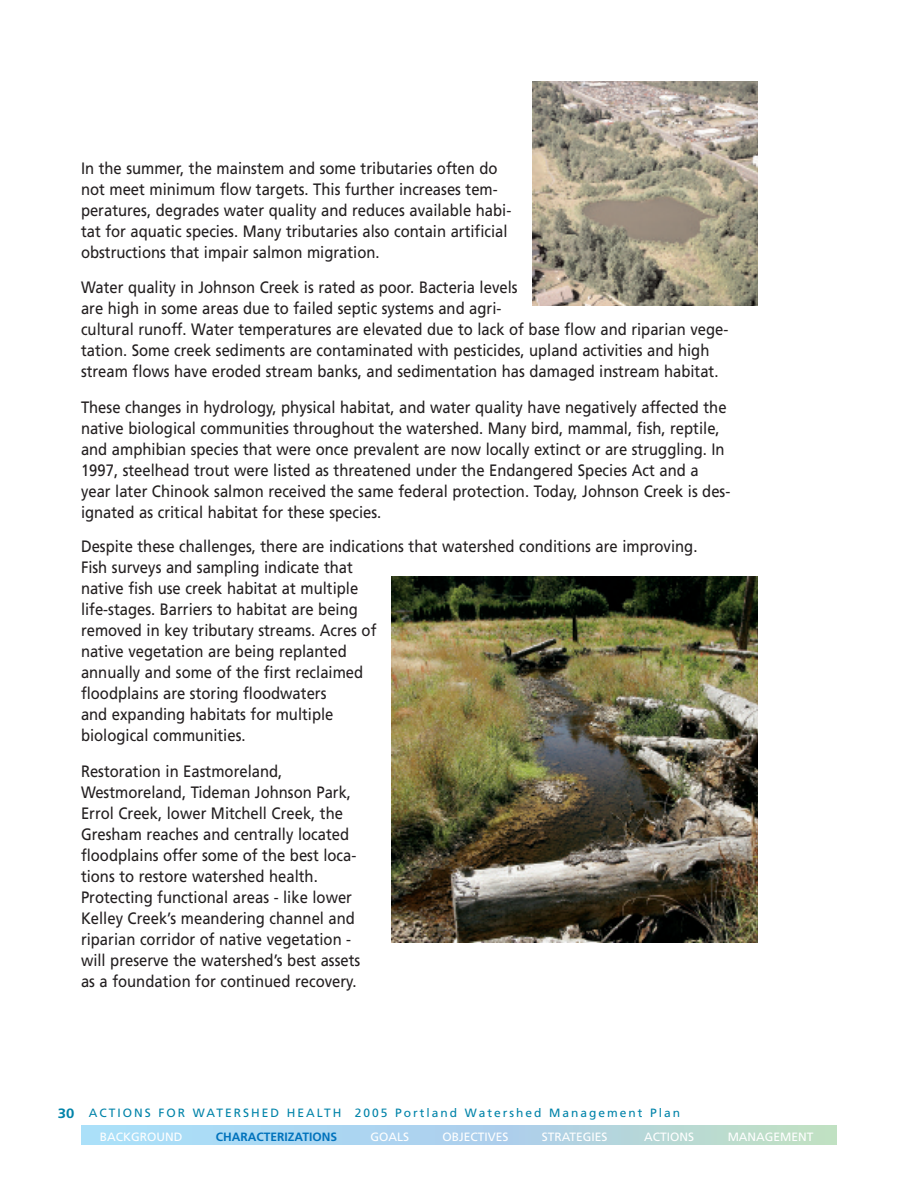
<style>
.page{position:relative;width:918px;height:1188px;background:#fff}
.page>*{position:absolute;margin:0;border:0;box-sizing:border-box;transform-origin:0 0}
.t1{font:16.5px/21px "Frutiger";color:#231f20;scale:.9 1}
.t2{font:700 13.5px "Frutiger";color:#0083a9;scale:1.1 1}
.t3{font:12px "Frutiger";letter-spacing:.165em;color:#0083a9}
.t4{font:12px "Frutiger";color:#fff}
.t5{font:700 12px "Frutiger";color:#0072bc}
</style>
<div class="page">
<div style="left:81px;top:1125px;width:756px;height:20px;background:linear-gradient(to right,#a6d9ff,#bcd7ca)"></div>
<img style="left:533px;top:81px;width:225px;height:225px">
<img style="left:392px;top:577px;width:366px;height:366px">
<p class="t1" style="left:81px;top:159px;width:480px">In the summer, the mainstem and some tributaries often do not meet minimum flow targets. This further increases tem&shy;peratures, degrades water quality and reduces available habi&shy;tat for aquatic species. Many tributaries also contain artificial obstructions that impair salmon migration.</p>
<p class="t1" style="left:81px;top:278px;width:721px">Water quality in Johnson Creek is rated as poor. Bacteria levels<br>are high in some areas due to failed septic systems and agri-<br>cultural runoff. Water temperatures are elevated due to lack of base flow and riparian vege&shy;tation. Some creek sediments are contaminated with pesticides, upland activities and high stream flows have eroded stream banks, and sedimentation has damaged instream habitat.</p>
<p class="t1" style="left:81px;top:398px;width:723px">These changes in hydrology, physical habitat, and water quality have negatively affected the native biological communities throughout the watershed. Many bird, mammal, fish, reptile, and amphibian species that were once prevalent are now locally extinct or are struggling. In 1997, steelhead trout were listed as threatened under the Endangered Species Act and a year later Chinook salmon received the same federal protection. Today, Johnson Creek is des&shy;ignated as critical habitat for these species.</p>
<p class="t1" style="left:81px;top:537px;width:686px">Despite these challenges, there are indications that watershed conditions are improving.<br>Fish surveys and sampling indicate that<br>native fish use creek habitat at multiple<br>life-stages. Barriers to habitat are being<br>removed in key tributary streams. Acres of<br>native vegetation are being replanted<br>annually and some of the first reclaimed<br>floodplains are storing floodwaters<br>and expanding habitats for multiple<br>biological communities.</p>
<p class="t1" style="left:81px;top:762px;width:312px">Restoration in Eastmoreland, Westmoreland, Tideman Johnson Park, Errol Creek, lower Mitchell Creek, the Gresham reaches and centrally located floodplains offer some of the best loca&shy;tions to restore watershed health.<br>Protecting functional areas - like lower Kelley Creek’s meandering channel and riparian corridor of native vegetation - will preserve the watershed’s best assets as a foundation for continued recovery.</p>
<p class="t2" style="left:58px;top:1107px;width:17px">30</p>
<p class="t3" style="left:89px;top:1108px;width:593px">ACTIONS FOR WATERSHED HEALTH 2005 Portland Watershed Management Plan</p>
<p class="t4" style="left:100px;top:1132px;width:84px">BACKGROUND</p>
<p class="t5" style="left:216px;top:1132px;width:123px">CHARACTERIZATIONS</p>
<p class="t4" style="left:370px;top:1132px;width:40px">GOALS</p>
<p class="t4" style="left:442px;top:1132px;width:68px">OBJECTIVES</p>
<p class="t4" style="left:542px;top:1132px;width:67px">STRATEGIES</p>
<p class="t4" style="left:644px;top:1132px;width:52px">ACTIONS</p>
<p class="t4" style="left:728px;top:1132px;width:87px">MANAGEMENT</p>
</div>
